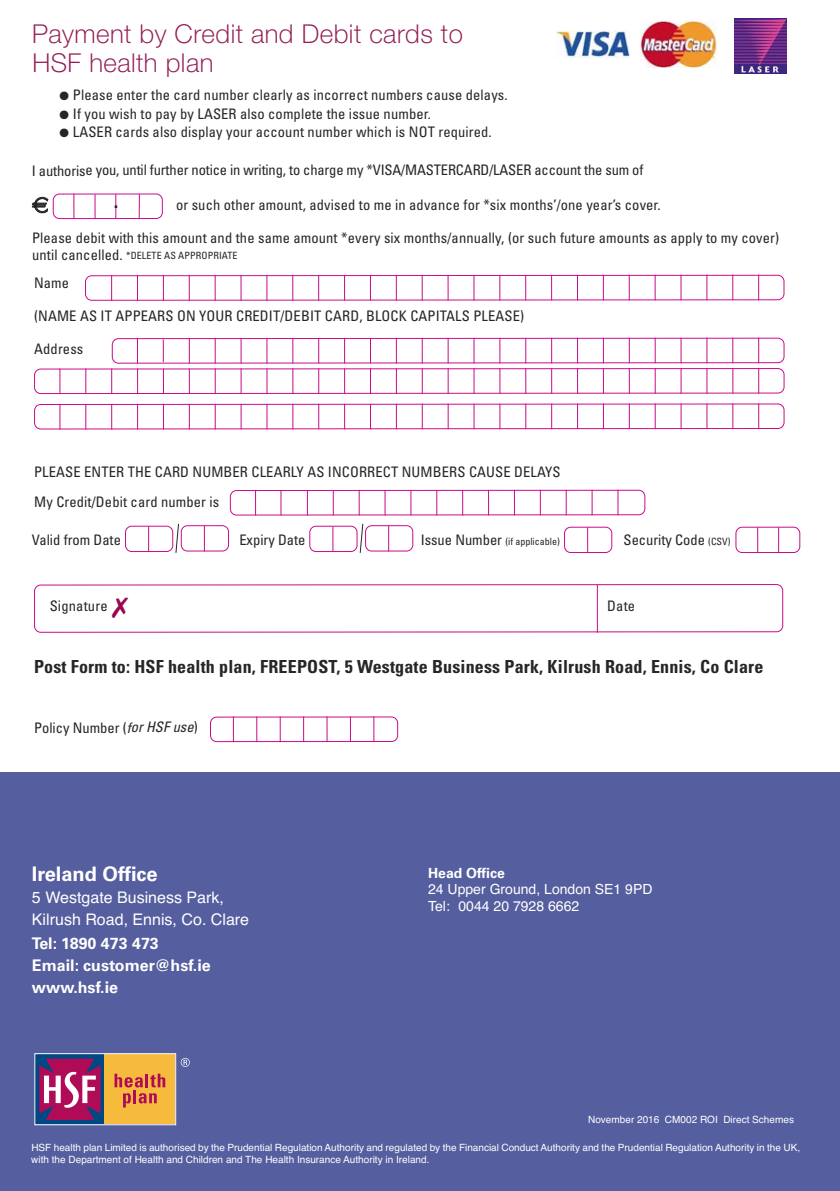
<style>
.page{position:relative;width:840px;height:1191px;background:#fff}
.page>*{position:absolute;margin:0;border:0;box-sizing:border-box;transform-origin:0 0}
.t1{font:26px/29px "Helvetica Orange Thinish";letter-spacing:.015em;color:#921c54}
.t2{font:24px "Helvetica";color:#272526}
.t3{font:700 20px "Univers";color:#fff}
.t4{font:700 condensed 18px "Univers";letter-spacing:.01em;color:#272526}
.t5{font:16px/22px "Helvetica";color:#fff}
.t6{font:700 16px/22px "Univers";color:#fff}
.t7{font:condensed 14.6px/30.2px "Univers";letter-spacing:.01em;color:#272526}
.t8{font:condensed 14.6px "Univers";letter-spacing:-.01em;color:#272526}
.t9{font:condensed 14.4px "Univers";letter-spacing:.01em;color:#272526}
.t10{font:14px/16.8px "Helvetica";color:#fff}
.t11{font:700 14px "Univers";color:#fff}
.t12{font:10px/12px "Helvetica";color:#fff}
.t13{font:condensed 10px "Univers";letter-spacing:.01em;color:#272526}
.s1{font-size:14.6px}
.s2{font-size:10px}
.s3{color:#9a0651}
.s4{font-style:italic}
</style>
<div class="page">
<div style="left:0;top:772px;width:839px;height:419px;background:#555e9e"></div>
<div style="left:35px;top:1054px;width:70px;height:70px;background:#004884"></div>
<svg style="left:39px;top:1058px;width:61px;height:62px;background:#aa407c"></svg>
<div style="left:105px;top:1054px;width:70px;height:70px;background:#f6ba3d"></div>
<svg style="left:114px;top:1073px;width:51px;height:34px"></svg>
<svg style="left:181px;top:1058px;width:9px;height:9px"></svg>
<div style="left:34px;top:1053px;width:142px;height:72px;border:1px solid #fff"></div>
<svg style="left:34px;top:584px;width:748px;height:49px"></svg>
<hr style="left:596px;top:584px;width:1px;height:49px;background:#c90b88">
<svg style="left:85px;top:275px;width:699px;height:26px"></svg>
<svg style="left:34px;top:338px;width:750px;height:56px"></svg>
<svg style="left:34px;top:403px;width:750px;height:26px"></svg>
<svg style="left:230px;top:490px;width:415px;height:25px"></svg>
<svg style="left:125px;top:523px;width:104px;height:30px"></svg>
<svg style="left:309px;top:523px;width:104px;height:30px"></svg>
<svg style="left:564px;top:526px;width:48px;height:27px"></svg>
<svg style="left:735px;top:526px;width:64px;height:27px"></svg>
<svg style="left:210px;top:716px;width:188px;height:26px"></svg>
<img style="left:556px;top:30px;width:74px;height:28px">
<img style="left:640px;top:20px;width:76px;height:48px">
<img style="left:734px;top:18px;width:51px;height:56px">
<svg style="left:31px;top:193px;width:132px;height:26px"></svg>
<h1 class="t1" style="left:32px;top:22px;width:432px">Payment by Credit and Debit cards to<br>HSF health plan</h1>
<p class="t9" style="left:60px;top:90px;width:449px">● Please enter the card number clearly as incorrect numbers cause delays.</p>
<p class="t9" style="left:60px;top:108px;width:372px">● If you wish to pay by LASER also complete the issue number.</p>
<p class="t9" style="left:60px;top:126px;width:433px">● LASER cards also display your account number which is NOT required.</p>
<p class="t8" style="left:32px;top:165px;width:612px">I authorise you, until further notice in writing, to charge my *VISA/MASTERCARD/LASER account the sum of</p>
<p class="t7" style="left:176px;top:191px;width:486px">or such other amount, advised to me in advance for *six months’/one year’s cover.</p>
<p class="t7" style="left:32px;top:224px;width:748px">Please debit with this amount and the same amount *every six months/annually, (or such future amounts as apply to my cover)</p>
<p class="t13" style="left:32px;top:252px;width:207px"><span class="s1">until cancelled.</span> *DELETE AS APPROPRIATE</p>
<p class="t7" style="left:34px;top:269px;width:37px">Name</p>
<p class="t7" style="left:34px;top:301px;width:491px">(NAME AS IT APPEARS ON YOUR CREDIT/DEBIT CARD, BLOCK CAPITALS PLEASE)</p>
<p class="t7" style="left:34px;top:335px;width:51px">Address</p>
<h2 class="t2" style="left:113px;top:185px;width:8px">.</h2>
<p class="t7" style="left:34px;top:458px;width:528px">PLEASE ENTER THE CARD NUMBER CLEARLY AS INCORRECT NUMBERS CAUSE DELAYS<br>My Credit/Debit card number is</p>
<p class="t7" style="left:32px;top:526px;width:90px">Valid from Date</p>
<p class="t7" style="left:239px;top:526px;width:68px">Expiry Date</p>
<p class="t13" style="left:420px;top:537px;width:141px"><span class="s1">Issue Number</span> (if applicable)</p>
<p class="t7" style="left:623px;top:526px;width:108px">Security Code <span class="s2">(CSV)</span></p>
<p class="t7" style="left:50px;top:592px;width:80px">Signature <span class="s3">✗</span></p>
<p class="t7" style="left:607px;top:592px;width:29px">Date</p>
<p class="t4" style="left:34px;top:660px;width:730px">Post Form to: HSF health plan, FREEPOST, 5 Westgate Business Park, Kilrush Road, Ennis, Co Clare</p>
<p class="t7" style="left:34px;top:713px;width:165px">Policy Number (<span class="s4">for HSF use</span>)</p>
<h3 class="t3" style="left:32px;top:866px;width:127px">Ireland Office</h3>
<p class="t5" style="left:32px;top:886px;width:218px">5 Westgate Business Park,<br>Kilrush Road, Ennis, Co. Clare</p>
<p class="t6" style="left:32px;top:934px;width:180px">Tel: 1890 473 473<br>Email: customer@hsf.ie www.hsf.ie</p>
<p class="t11" style="left:428px;top:867px;width:78px">Head Office</p>
<p class="t10" style="left:428px;top:881px;width:226px">24 Upper Ground, London SE1 9PD<br>Tel: 0044 20 7928 6662</p>
<p class="t12" style="left:588px;top:1113px;width:207px">November 2016 CM002 ROI Direct Schemes</p>
<p class="t12" style="left:31px;top:1141px;width:770px">HSF health plan Limited is authorised by the Prudential Regulation Authority and regulated by the Financial Conduct Authority and the Prudential Regulation Authority in the UK, with the Department of Health and Children and The Health Insurance Authority in Ireland.</p>
</div>
